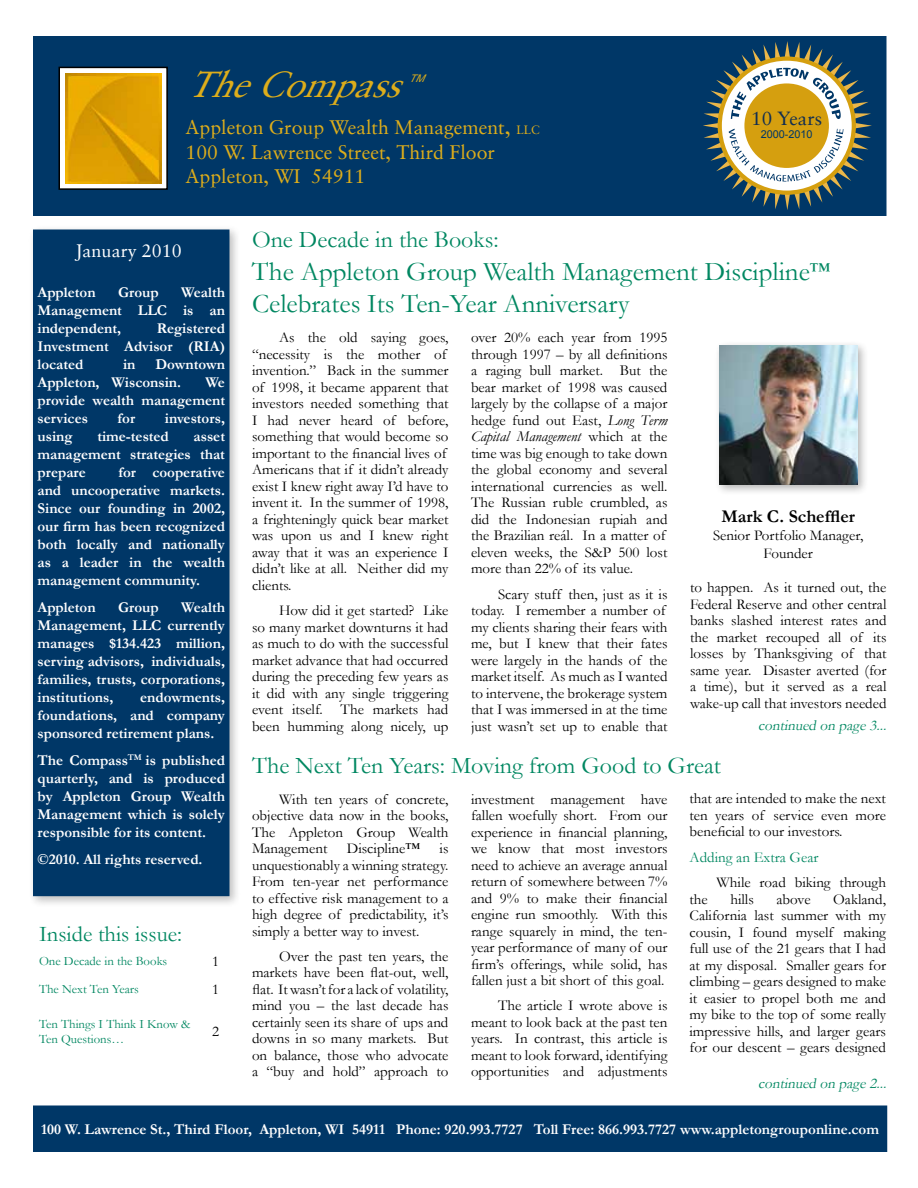
<style>
.page{position:relative;width:918px;height:1188px;background:#fff}
.page>*{position:absolute;margin:0;border:0;box-sizing:border-box;transform-origin:0 0}
.t1{font:italic 36px "Sabon";color:#ddad1b}
.t2{font:27px/32.4px "Garamond";color:#008761}
.t3{font:24px "Garamond";color:#008761}
.t4{font:22.5px "Garamond";color:#008761}
.t5{font:19.5px/25.2px "Sabon";color:#ddad1b}
.t6{font:19.05px "Sabon";color:#112e51}
.t7{font:700 18px "Garamond";color:#000}
.t8{font:18px "Sabon";color:#fff}
.t9{font:15px/16.5px "Garamond";color:#000;text-align:justify}
.t10{font:700 15px/18px "Garamond";color:#fff;text-align:justify}
.t11{font:italic 15px "Garamond";color:#008761}
.t12{font:15px "Garamond";color:#008761}
.t13{font:12.75px/15.3px "Garamond";color:#008761}
.t14{font:10.95px "Arial";color:#003767}
.t15{font:italic 10.5px "Arial";color:#ddad1b}
.s1{font-size:21px}
.s2{font-size:12px}
.s3{font-style:italic}
</style>
<div class="page">
<div style="left:28px;top:225px;width:213px;height:683px;background:#000;opacity:.25"></div>
<div style="left:34px;top:230px;width:195px;height:665px;background:#003767"></div>
<div style="left:33px;top:230px;width:197px;height:666px;border:2px solid #003767"></div>
<div style="left:33px;top:36px;width:853px;height:180px;background:#003767"></div>
<div style="left:59px;top:67px;width:108px;height:122px;background:#fff"></div>
<div style="left:58px;top:67px;width:110px;height:123px;border:2px solid #000"></div>
<img style="left:65px;top:73px;width:96px;height:110px">
<div style="left:34px;top:1106px;width:852px;height:45px;background:#003767"></div>
<div style="left:33px;top:1105px;width:854px;height:47px;border:2px solid #003767"></div>
<div style="left:714px;top:340px;width:154px;height:156px;background:#000;opacity:.3"></div>
<img style="left:719px;top:345px;width:138px;height:139px">
<svg style="left:703px;top:41px;width:169px;height:169px"></svg>
<div style="left:744px;top:83px;width:85px;height:85px;background:#d59f0f;border-radius:50%"></div>
<h1 class="t1" style="left:187px;top:63px;width:234px">TheCompass</h1>
<p class="t15" style="left:409px;top:72px;width:23px">TM</p>
<h3 class="t5" style="left:186px;top:114px;width:356px">Appleton Group Wealth Management<span class="s1">,</span> <span class="s2">LLC<br></span>100 W. Lawrence Street, Third Floor</h3>
<h3 class="t5" style="left:186px;top:163px;width:181px">Appleton, WI 54911</h3>
<p class="t6" style="left:751px;top:107px;width:72px">10 Years</p>
<p class="t14" style="left:761px;top:127px;width:54px">2000-2010</p>
<p class="t8" style="left:76px;top:240px;width:108px">January 2010</p>
<p class="t10" style="left:38px;top:284px;width:60px">Appleton</p>
<p class="t10" style="left:118px;top:284px;width:42px">Group</p>
<p class="t10" style="left:38px;top:284px;width:189px;text-indent:144px">Wealth Management LLC is an independent,</p>
<p class="t10" style="left:38px;top:320px;width:189px;text-indent:119px">Registered Investment Advisor (RIA) located</p>
<p class="t10" style="left:38px;top:356px;width:189px;text-indent:118px">Downtown<br>Appleton, Wisconsin.</p>
<p class="t10" style="left:123px;top:356px;width:14px">in</p>
<p class="t10" style="left:38px;top:374px;width:189px;text-indent:168px">We provide wealth management services</p>
<p class="t10" style="left:118px;top:410px;width:19px">for</p>
<p class="t10" style="left:165px;top:410px;width:62px">investors,</p>
<p class="t10" style="left:38px;top:428px;width:37px">using</p>
<p class="t10" style="left:97px;top:428px;width:73px">time-tested</p>
<p class="t10" style="left:38px;top:428px;width:189px;text-indent:156px">asset management strategies that prepare</p>
<p class="t10" style="left:38px;top:464px;width:189px;text-indent:81px">for cooperative and uncooperative markets.<br>Since our founding in 2002, our firm has been recognized both locally and nationally as a leader in the wealth management community.</p>
<p class="t10" style="left:38px;top:599px;width:60px">Appleton</p>
<p class="t10" style="left:118px;top:599px;width:42px">Group</p>
<p class="t10" style="left:38px;top:599px;width:189px;text-indent:144px">Wealth Management, LLC currently manages $134.423 million, serving advisors, individuals, families, trusts, corporations, institutions,</p>
<p class="t10" style="left:38px;top:689px;width:189px;text-indent:103px">endowments, foundations, and company sponsored retirement plans.</p>
<p class="t10" style="left:37px;top:752px;width:189px">The Compass<sup>TM</sup> is published quarterly, and is produced by Appleton Group Wealth Management which is solely responsible for its content.</p>
<p class="t10" style="left:37px;top:851px;width:167px">©2010. All rights reserved.</p>
<h3 class="t4" style="left:39px;top:918px;width:145px">Inside this issue:</h3>
<p class="t13" style="left:39px;top:953px;width:130px">One Decade in the Books</p>
<p class="t9" style="left:212px;top:952px;width:9px">1</p>
<p class="t13" style="left:39px;top:981px;width:101px">The Next Ten Years</p>
<p class="t9" style="left:212px;top:981px;width:9px">1</p>
<p class="t13" style="left:39px;top:1016px;width:153px">Ten Things I Think I Know &amp;<br>Ten Questions…</p>
<p class="t9" style="left:212px;top:1023px;width:9px">2</p>
<h3 class="t3" style="left:252px;top:223px;width:248px">One Decade in the Books:</h3>
<h2 class="t2" style="left:252px;top:254px;width:580px">The Appleton Group Wealth Management Discipline<span class="s1">™<br></span>Celebrates Its Ten-Year Anniversary</h2>
<p class="t9" style="left:252px;top:329px;width:198px;text-align:left;text-indent:27px">As the old saying goes, “necessity is the mother of invention.” Back in the summer of 1998, it became apparent that investors needed something that<br>I had never heard of before, something that would become so important to the financial lives of<br>Americans that if it didn’t already exist I knew right away I’d have to invent it. In the summer of 1998, a frighteningly quick bear market was upon us and I knew right away that it was an experience I didn’t like at all. Neither did my clients.</p>
<p class="t9" style="left:252px;top:602px;width:198px;text-indent:27px">How did it get started? Like so many market downturns it had as much to do with the successful market advance that had occurred during the preceding few years as it did with any single triggering event itself. The markets had been humming along nicely, up</p>
<p class="t9" style="left:471px;top:329px;width:198px;text-align:left">over 20% each year from 1995 through 1997 – by all definitions a raging bull market. But the bear market of 1998 was caused largely by the collapse of a major hedge fund out East, <span class="s3">Long Term<br>Capital Management</span> which at the time was big enough to take down the global economy and several international currencies as well.<br>The Russian ruble crumbled, as did the Indonesian rupiah and the Brazilian reál. In a matter of eleven weeks, the S&amp;P 500 lost more than 22% of its value.</p>
<p class="t9" style="left:471px;top:585px;width:198px;text-align:left;text-indent:27px">Scary stuff then, just as it is today. I remember a number of my clients sharing their fears with me, but I knew that their fates were largely in the hands of the market itself. As much as I wanted to intervene, the brokerage system that I was immersed in at the time just wasn’t set up to enable that</p>
<p class="t9" style="left:690px;top:579px;width:198px">to happen. As it turned out, the Federal Reserve and other central banks slashed interest rates and the market recouped all of its losses by Thanksgiving of that same year. Disaster averted (for a time), but it served as a real wake-up call that investors needed</p>
<p class="t7" style="left:721px;top:504px;width:135px">Mark C. Scheffler</p>
<p class="t9" style="left:713px;top:526px;width:152px;line-height:18px;text-align:center">Senior Portfolio Manager,<br>Founder</p>
<p class="t11" style="left:758px;top:715px;width:133px">continued on page3...</p>
<h3 class="t3" style="left:252px;top:749px;width:470px">The Next Ten Years: Moving from Good to Great</h3>
<p class="t9" style="left:252px;top:790px;width:198px;text-indent:27px">With ten years of concrete, objective data now in the books, The Appleton Group Wealth Management</p>
<p class="t9" style="left:690px;top:790px;width:198px">that are intended to make the next ten years of service even more beneficial to our investors.</p>
<p class="t12" style="left:690px;top:847px;width:131px">Adding an Extra Gear</p>
<p class="t9" style="left:717px;top:874px;width:171px">While road biking through</p>
<p class="t9" style="left:690px;top:890px;width:20px">the</p>
<p class="t9" style="left:730px;top:890px;width:25px">hills</p>
<p class="t9" style="left:776px;top:890px;width:36px">above</p>
<p class="t9" style="left:471px;top:790px;width:198px">investment management have fallen woefully short. From our experience in financial planning, we know that most investors need to achieve an average annual return of somewhere between 7% and 9% to make their financial engine run smoothly. With this range squarely in mind, the ten&shy;year performance of many of our firm’s offerings, while solid, has fallen just a bit short of this goal.</p>
<p class="t9" style="left:471px;top:997px;width:198px;text-indent:27px">The article I wrote above is meant to look back at the past ten years. In contrast, this article is meant to look forward, identifying opportunities and adjustments</p>
<p class="t9" style="left:347px;top:840px;width:75px">Discipline™</p>
<p class="t9" style="left:252px;top:840px;width:198px;text-indent:188px">is unquestionably a winning strategy.<br>From ten-year net performance to effective risk management to a high degree of predictability, it’s simply a better way to invest.</p>
<p class="t9" style="left:252px;top:948px;width:198px;text-indent:27px">Over the past ten years, the markets have been flat-out, well, flat. It wasn’t for a lack of volatility, mind you – the last decade has certainly seen its share of ups and downs in so many markets. But on balance, those who advocate a “buy and hold” approach to</p>
<p class="t9" style="left:690px;top:890px;width:198px;text-indent:144px">Oakland, California last summer with my cousin, I found myself making full use of the 21 gears that I had at my disposal. Smaller gears for climbing – gears designed to make it easier to propel both me and my bike to the top of some really impressive hills, and larger gears for our descent – gears designed</p>
<p class="t11" style="left:758px;top:1073px;width:133px">continued on page2...</p>
<p class="t10" style="left:41px;top:1120px;width:840px">100 W. Lawrence St., Third Floor, Appleton, WI 54911 Phone: 920.993.7727 Toll Free: 866.993.7727 www.appletongrouponline.com</p>
</div>
